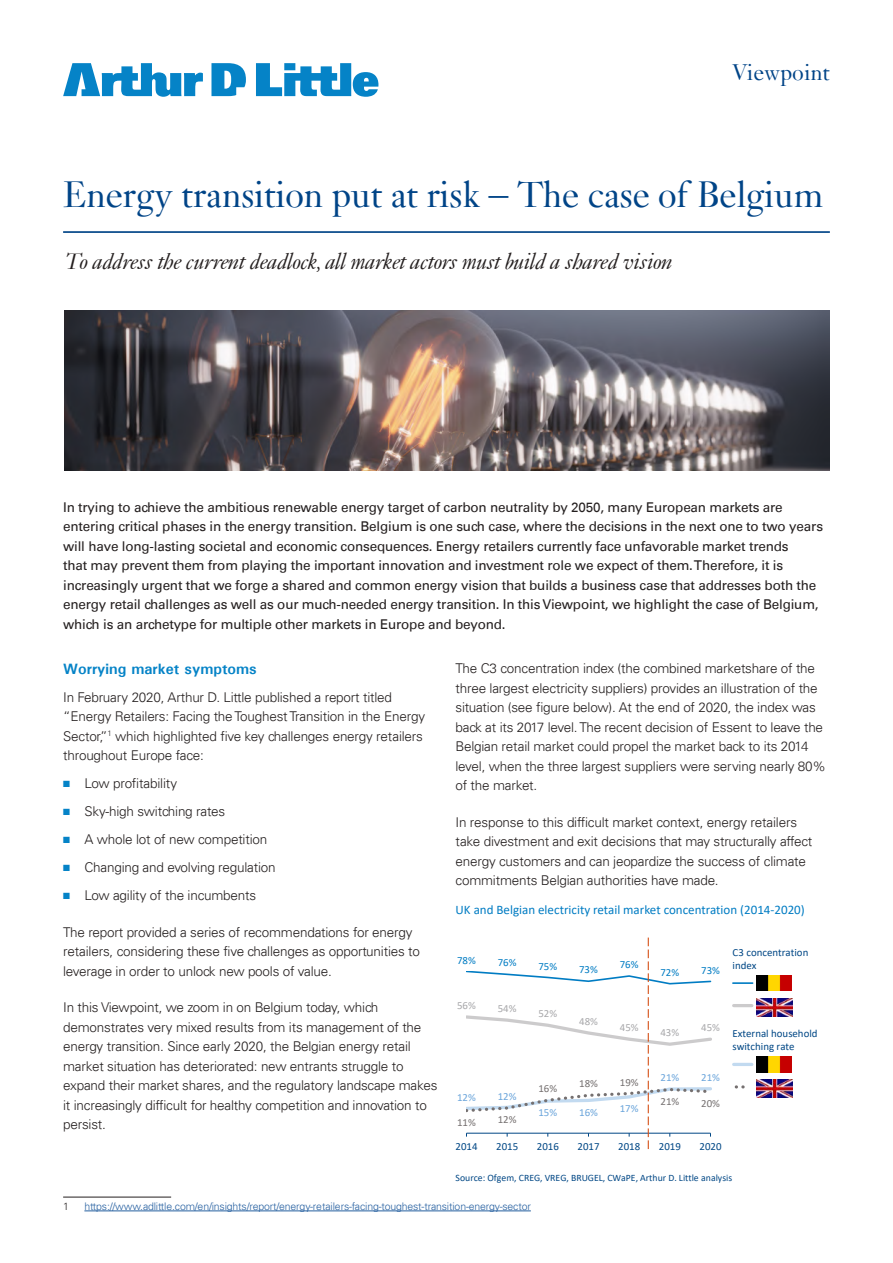
<style>
.page{position:relative;width:893px;height:1263px;background:#fff}
.page>*{position:absolute;margin:0;border:0;box-sizing:border-box;transform-origin:0 0}
.t1{font:39px "Janson";letter-spacing:-.015em;color:#004487}
.t2{font:italic 24px "Janson";letter-spacing:-.015em;color:#241f1f}
.t3{font:24px "Janson";letter-spacing:-.005em;color:#004487}
.t4{font:700 15px "Univers";color:#0583c7}
.t5{font:300 13.5px/19.5px "Univers LT";letter-spacing:-.015em;color:#241f1f}
.t6{font:13.5px/19.5px "Univers LT";letter-spacing:-.015em;color:#241f1f}
.t7{font:13.05px "Calibri";color:#007cc3}
.t8{font:10.8px/13px "Calibri";color:#004785}
.t9{font:10.8px "Calibri";color:#007cc3}
.t10{font:10.8px "Calibri";color:#757070}
.t11{font:10.8px "Calibri";color:#6ba5db}
.t12{font:10.8px "Calibri";color:#a8a8aa}
.t13{font:300 10.5px "Univers LT";letter-spacing:-.015em;color:#255fa0}
.t14{font:300 10.5px "Univers LT";color:#241f1f}
.t15{font:9.75px "Calibri";color:#004785}
.s1{color:#0583c7}
</style>
<div class="page">
<svg style="left:63px;top:63px;width:315px;height:34px"></svg>
<img style="left:65px;top:310px;width:764px;height:160px">
<hr style="left:63px;top:231px;width:767px;height:1px;background:#004487">
<hr style="left:63px;top:232px;width:767px;height:1px;background:#004487">
<hr style="left:63px;top:1197px;width:108px;height:1px;background:#241f1f">
<hr style="left:84px;top:1210px;width:447px;height:1px;background:#255fa0">
<hr style="left:734px;top:1004px;width:18px;height:3px;background:#cccbcc">
<svg style="left:736px;top:1085px;width:9px;height:3px"></svg>
<hr style="left:733px;top:982px;width:20px;height:2px;background:#007cc3">
<hr style="left:734px;top:1063px;width:18px;height:3px;background:#c2daf0">
<img style="left:756px;top:975px;width:36px;height:16px">
<img style="left:756px;top:998px;width:36px;height:18px">
<img style="left:756px;top:1056px;width:36px;height:16px">
<img style="left:756px;top:1080px;width:36px;height:17px">
<svg style="left:466px;top:937px;width:245px;height:213px"></svg>
<h2 class="t3" style="left:732px;top:58px;width:100px">Viewpoint</h2>
<h1 class="t1" style="left:63px;top:171px;width:762px">Energy transition put at risk – The case of Belgium</h1>
<h2 class="t2" style="left:63px;top:248px;width:610px">To address the current deadlock, all market actors must build a shared vision</h2>
<p class="t6" style="left:63px;top:497px;width:761px">In trying to achieve the ambitious renewable energy target of carbon neutrality by 2050, many European markets are entering critical phases in the energy transition. Belgium is one such case, where the decisions in the next one to two years will have long-lasting societal and economic consequences. Energy retailers currently face unfavorable market trends<br>that may prevent them from playing the important innovation and investment role we expect of them. Therefore, it is increasingly urgent that we forge a shared and common energy vision that builds a business case that addresses both the energy retail challenges as well as our much-needed energy transition. In this Viewpoint, we highlight the case of Belgium, which is an archetype for multiple other markets in Europe and beyond.</p>
<p class="t4" style="left:63px;top:659px;width:195px">Worrying market symptoms</p>
<p class="t5" style="left:63px;top:687px;width:363px">In February 2020, Arthur D. Little published a report titled “Energy Retailers: Facing the Toughest Transition in the Energy Sector,”<sup>1</sup> which highlighted five key challenges energy retailers throughout Europe face:</p>
<p class="t5" style="left:63px;top:774px;width:116px"><span class="s1">■</span> Low profitability</p>
<p class="t5" style="left:63px;top:802px;width:164px"><span class="s1">■</span> Sky-high switching rates</p>
<p class="t5" style="left:63px;top:830px;width:206px"><span class="s1">■</span> A whole lot of new competition</p>
<p class="t5" style="left:63px;top:858px;width:214px"><span class="s1">■</span> Changing and evolving regulation</p>
<p class="t5" style="left:63px;top:886px;width:195px"><span class="s1">■</span> Low agility of the incumbents</p>
<p class="t5" style="left:63px;top:922px;width:358px">The report provided a series of recommendations for energy retailers, considering these five challenges as opportunities to leverage in order to unlock new pools of value.</p>
<p class="t5" style="left:63px;top:998px;width:376px">In this Viewpoint, we zoom in on Belgium today, which demonstrates very mixed results from its management of the energy transition. Since early 2020, the Belgian energy retail market situation has deteriorated: new entrants struggle to expand their market shares, and the regulatory landscape makes it increasingly difficult for healthy competition and innovation to persist.</p>
<p class="t5" style="left:455px;top:659px;width:372px">The C3 concentration index (the combined marketshare of the three largest electricity suppliers) provides an illustration of the situation (see figure below). At the end of 2020, the index was back at its 2017 level. The recent decision of Essent to leave the Belgian retail market could propel the market back to its 2014 level, when the three largest suppliers were serving nearly 80% of the market.</p>
<p class="t5" style="left:455px;top:812px;width:358px">In response to this difficult market context, energy retailers take divestment and exit decisions that may structurally affect energy customers and can jeopardize the success of climate commitments Belgian authorities have made.</p>
<p class="t7" style="left:456px;top:901px;width:351px">UK and Belgian electricity retail market concentration (2014-2020)</p>
<p class="t8" style="left:732px;top:946px;width:77px">C3 concentration index</p>
<p class="t9" style="left:457px;top:952px;width:20px">78%</p>
<p class="t9" style="left:498px;top:955px;width:20px">76%</p>
<p class="t12" style="left:498px;top:1001px;width:20px">54%</p>
<p class="t9" style="left:620px;top:957px;width:20px">76%</p>
<p class="t9" style="left:538px;top:958px;width:20px">75%</p>
<p class="t9" style="left:579px;top:962px;width:20px">73%</p>
<p class="t9" style="left:701px;top:962px;width:20px">73%</p>
<p class="t9" style="left:660px;top:965px;width:20px">72%</p>
<p class="t12" style="left:457px;top:998px;width:20px">56%</p>
<p class="t12" style="left:538px;top:1006px;width:20px">52%</p>
<p class="t12" style="left:579px;top:1014px;width:20px">48%</p>
<p class="t12" style="left:701px;top:1020px;width:20px">45%</p>
<p class="t12" style="left:620px;top:1020px;width:20px">45%</p>
<p class="t12" style="left:660px;top:1025px;width:20px">43%</p>
<p class="t8" style="left:732px;top:1027px;width:87px">External household switching rate</p>
<p class="t11" style="left:701px;top:1070px;width:20px">21%</p>
<p class="t10" style="left:701px;top:1096px;width:20px">20%</p>
<p class="t11" style="left:660px;top:1070px;width:20px">21%</p>
<p class="t10" style="left:660px;top:1094px;width:20px">21%</p>
<p class="t10" style="left:620px;top:1074px;width:20px">19%</p>
<p class="t10" style="left:579px;top:1076px;width:20px">18%</p>
<p class="t10" style="left:538px;top:1081px;width:20px">16%</p>
<p class="t11" style="left:498px;top:1088px;width:20px">12%</p>
<p class="t11" style="left:457px;top:1089px;width:20px">12%</p>
<p class="t11" style="left:620px;top:1101px;width:20px">17%</p>
<p class="t11" style="left:579px;top:1104px;width:20px">16%</p>
<p class="t11" style="left:538px;top:1105px;width:20px">15%</p>
<p class="t10" style="left:498px;top:1112px;width:20px">12%</p>
<p class="t10" style="left:457px;top:1115px;width:20px">11%</p>
<p class="t8" style="left:455px;top:1140px;width:24px">2014</p>
<p class="t8" style="left:496px;top:1140px;width:24px">2015</p>
<p class="t8" style="left:537px;top:1140px;width:24px">2016</p>
<p class="t8" style="left:577px;top:1140px;width:24px">2017</p>
<p class="t8" style="left:618px;top:1140px;width:24px">2018</p>
<p class="t8" style="left:659px;top:1140px;width:24px">2019</p>
<p class="t8" style="left:699px;top:1140px;width:24px">2020</p>
<p class="t15" style="left:456px;top:1171px;width:278px">Source: Ofgem, CREG, VREG, BRUGEL, CWaPE, Arthur D. Little analysis</p>
<p class="t14" style="left:63px;top:1200px;width:7px">1</p>
<p class="t13" style="left:84px;top:1200px;width:448px">https://www.adlittle.com/en/insights/report/energy-retailers-facing-toughest-transition-energy-sector</p>
</div>
